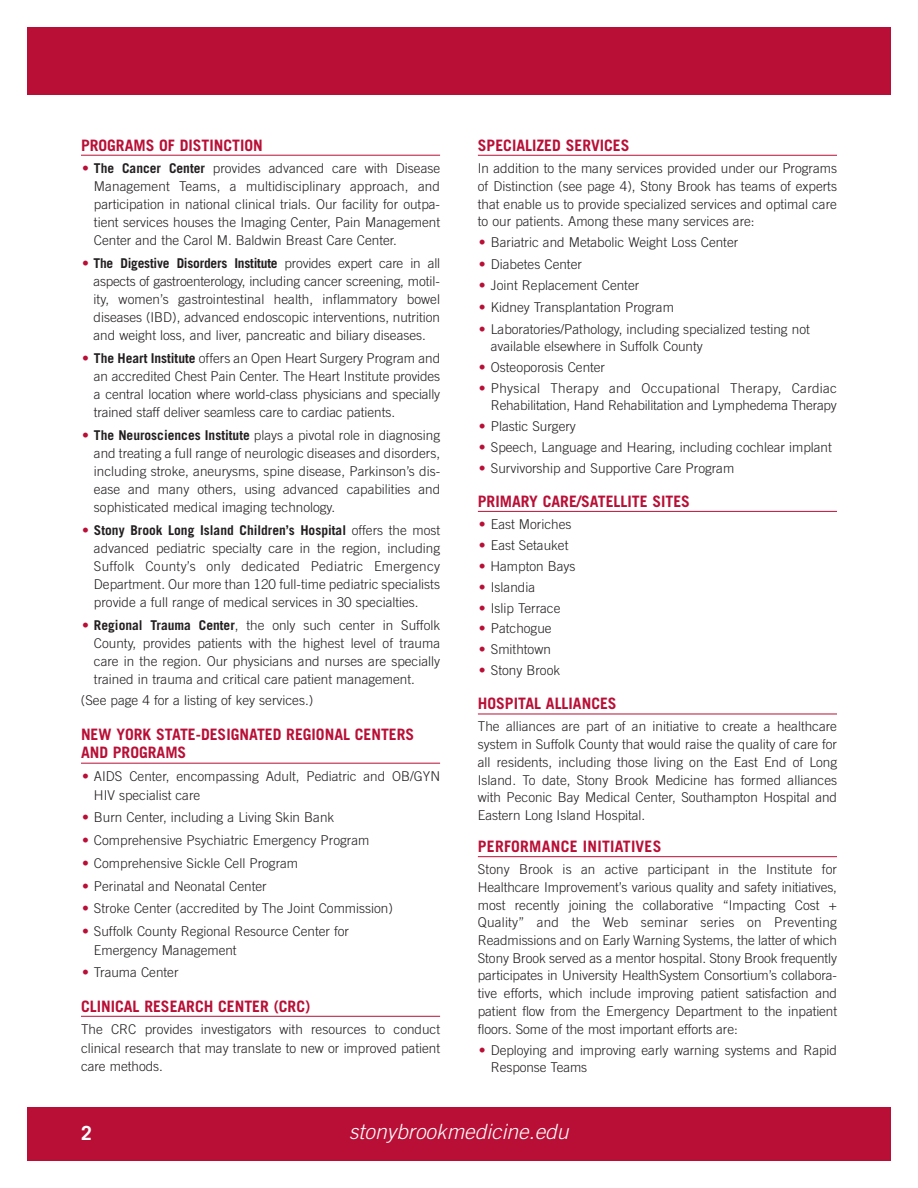
<style>
.page{position:relative;width:918px;height:1188px;background:#fff}
.page>*{position:absolute;margin:0;border:0;box-sizing:border-box;transform-origin:0 0}
.t1{font:italic 300 21px "Trade Gothic";color:#fff}
.t2{font:700 19.5px "Trade Gothic";color:#fff}
.t3{font:700 15.75px/18.5px "Trade Gothic";color:#b90f36}
.t4{font:300 13.5px/18.1px "Trade Gothic";color:#231f20;text-align:justify}
.s1{font-family:"Century Old Style";font-weight:400;color:#b90f36}
.s2{font-weight:700}
</style>
<div class="page">
<div style="left:27px;top:1107px;width:864px;height:54px;background:#b90f36"></div>
<div style="left:27px;top:27px;width:864px;height:67px;background:#b90f36"></div>
<hr style="left:81px;top:155px;width:359px;height:1px;background:#b90f36">
<hr style="left:81px;top:763px;width:359px;height:1px;background:#b90f36">
<hr style="left:81px;top:1016px;width:359px;height:1px;background:#b90f36">
<hr style="left:478px;top:155px;width:359px;height:1px;background:#b90f36">
<hr style="left:478px;top:511px;width:359px;height:1px;background:#b90f36">
<hr style="left:478px;top:714px;width:359px;height:1px;background:#b90f36">
<hr style="left:478px;top:856px;width:359px;height:1px;background:#b90f36">
<p class="t3" style="left:81px;top:137px;width:183px">PROGRAMS OF DISTINCTION</p>
<p class="t4" style="left:94px;top:160px;width:348px;text-indent:-13px"><span class="s1">•</span> <span class="s2">The Cancer Center</span> provides advanced care with Disease Management Teams, a multidisciplinary approach, and participation in national clinical trials. Our facility for outpa&shy;tient services houses the Imaging Center, Pain Management Center and the Carol M. Baldwin Breast Care Center.</p>
<p class="t4" style="left:94px;top:255px;width:348px;text-indent:-13px"><span class="s1">•</span> <span class="s2">The Digestive Disorders Institute</span> provides expert care in all aspects of gastroenterology, including cancer screening, motil&shy;ity, women’s gastrointestinal health, inflammatory bowel diseases (IBD), advanced endoscopic interventions, nutrition and weight loss, and liver, pancreatic and biliary diseases.</p>
<p class="t4" style="left:94px;top:350px;width:348px;text-indent:-13px"><span class="s1">•</span> <span class="s2">The Heart Institute</span> offers an Open Heart Surgery Program and an accredited Chest Pain Center. The Heart Institute provides a central location where world-class physicians and specially trained staff deliver seamless care to cardiac patients.</p>
<p class="t4" style="left:94px;top:427px;width:348px;text-indent:-13px"><span class="s1">•</span> <span class="s2">The Neurosciences Institute</span> plays a pivotal role in diagnosing and treating a full range of neurologic diseases and disorders, including stroke, aneurysms, spine disease, Parkinson’s dis&shy;ease and many others, using advanced capabilities and sophisticated medical imaging technology.</p>
<p class="t4" style="left:94px;top:522px;width:348px;text-indent:-13px"><span class="s1">•</span> <span class="s2">Stony Brook Long Island Children’s Hospital</span> offers the most advanced pediatric specialty care in the region, including Suffolk County’s only dedicated Pediatric Emergency Department. Our more than 120 full-time pediatric specialists provide a full range of medical services in 30 specialties.</p>
<p class="t4" style="left:94px;top:617px;width:348px;text-indent:-13px"><span class="s1">•</span> <span class="s2">Regional Trauma Center</span>, the only such center in Suffolk County, provides patients with the highest level of trauma care in the region. Our physicians and nurses are specially trained in trauma and critical care patient management.</p>
<p class="t4" style="left:81px;top:693px;width:234px">(See page 4 for a listing of key services.)</p>
<p class="t3" style="left:81px;top:727px;width:335px">NEW YORK STATE-DESIGNATED REGIONAL CENTERS<br>AND PROGRAMS</p>
<p class="t4" style="left:94px;top:768px;width:348px;text-indent:-13px"><span class="s1">•</span> AIDS Center, encompassing Adult, Pediatric and OB/GYN<br>HIV specialist care</p>
<p class="t4" style="left:81px;top:810px;width:255px"><span class="s1">•</span> Burn Center, including a Living Skin Bank</p>
<p class="t4" style="left:81px;top:832px;width:290px"><span class="s1">•</span> Comprehensive Psychiatric Emer gency Program</p>
<p class="t4" style="left:81px;top:855px;width:219px"><span class="s1">•</span> Comprehensive Sickle Cell Program</p>
<p class="t4" style="left:81px;top:878px;width:187px"><span class="s1">•</span> Perinatal and Neonatal Center</p>
<p class="t4" style="left:81px;top:901px;width:313px"><span class="s1">•</span> Stroke Center (accredited by The Joint Commission)</p>
<p class="t4" style="left:94px;top:923px;width:257px;text-indent:-13px"><span class="s1">•</span> Suffolk County Regional Resource Center for<br>Emergency Management</p>
<p class="t4" style="left:81px;top:964px;width:99px"><span class="s1">•</span> Trauma Center</p>
<p class="t3" style="left:81px;top:998px;width:231px">CLINICAL RESEARCH CENTER (CRC)</p>
<p class="t4" style="left:81px;top:1021px;width:361px">The CRC provides investigators with resources to conduct clinical research that may translate to new or improved patient care methods.</p>
<p class="t3" style="left:478px;top:137px;width:153px">SPECIALIZED SERVICES</p>
<p class="t4" style="left:478px;top:160px;width:361px">In addition to the many services provided under our Programs of Distinction (see page 4), Stony Brook has teams of experts that enable us to provide specialized services and optimal care to our patients. Among these many services are:</p>
<p class="t4" style="left:478px;top:234px;width:262px"><span class="s1">•</span> Bariatric and Metabolic Weight Loss Center</p>
<p class="t4" style="left:478px;top:256px;width:106px"><span class="s1">•</span> Diabetes Center</p>
<p class="t4" style="left:478px;top:278px;width:163px"><span class="s1">•</span> Joint Replacement Center</p>
<p class="t4" style="left:478px;top:299px;width:198px"><span class="s1">•</span> Kidney Transplantation Program</p>
<p class="t4" style="left:491px;top:321px;width:321px;line-height:17.2px;text-indent:-13px"><span class="s1">•</span> Laboratories/Pathology, including specialized testing not available elsewhere in Suffolk County</p>
<p class="t4" style="left:478px;top:359px;width:129px"><span class="s1">•</span> Osteoporosis Center</p>
<p class="t4" style="left:478px;top:381px;width:361px;line-height:16.8px;text-align:right"><span class="s1">•</span> Physical Therapy and Occupational Therapy, Cardiac<br>Rehabilitation, Hand Rehabilitation and Lymphedema Therapy</p>
<p class="t4" style="left:478px;top:418px;width:100px"><span class="s1">•</span> Plastic Surgery</p>
<p class="t4" style="left:478px;top:439px;width:355px"><span class="s1">•</span> Speech, Language and Hearing, including cochlear implant</p>
<p class="t4" style="left:478px;top:460px;width:258px"><span class="s1">•</span> Survivorship and Supportive Care Program</p>
<p class="t3" style="left:478px;top:493px;width:214px">PRIMARY CARE/SATELLITE SITES</p>
<p class="t4" style="left:478px;top:516px;width:95px"><span class="s1">•</span> East Moriches</p>
<p class="t4" style="left:478px;top:537px;width:92px"><span class="s1">•</span> East Setauket</p>
<p class="t4" style="left:478px;top:558px;width:99px"><span class="s1">•</span> Hampton Bays</p>
<p class="t4" style="left:478px;top:579px;width:59px"><span class="s1">•</span> Islandia</p>
<p class="t4" style="left:478px;top:600px;width:84px"><span class="s1">•</span> Islip Terrace</p>
<p class="t4" style="left:478px;top:621px;width:75px"><span class="s1">•</span> Patchogue</p>
<p class="t4" style="left:478px;top:642px;width:74px"><span class="s1">•</span> Smithtown</p>
<p class="t4" style="left:478px;top:662px;width:84px"><span class="s1">•</span> Stony Brook</p>
<p class="t3" style="left:478px;top:696px;width:140px">HOSPITAL ALLIANCES</p>
<p class="t4" style="left:478px;top:719px;width:361px;line-height:17.7px">The alliances are part of an initiative to create a healthcare system in Suffolk County that would raise the quality of care for all residents, including those living on the East End of Long Island. To date, Stony Brook Medicine has formed alliances with Peconic Bay Medical Center, Southampton Hospital and Eastern Long Island Hospital.</p>
<p class="t3" style="left:478px;top:839px;width:185px">PERFORMANCE INITIATIVES</p>
<p class="t4" style="left:478px;top:862px;width:361px;line-height:17.7px">Stony Brook is an active participant in the Institute for Healthcare Improvement’s various quality and safety initiatives, most recently joining the collaborative “Impacting Cost + Quality” and the Web seminar series on Preventing Readmissions and on Early Warning Systems, the latter of which Stony Brook served as a mentor hospital. Stony Brook frequently participates in University HealthSystem Consortium’s collabora&shy;tive efforts, which include improving patient satisfaction and patient flow from the Emergency Department to the inpatient floors. Some of the most important efforts are:</p>
<p class="t4" style="left:491px;top:1043px;width:348px;line-height:16.8px;text-indent:-13px"><span class="s1">•</span> Deploying and improving early warning systems and Rapid<br>Response Teams</p>
<h2 class="t2" style="left:81px;top:1126px;width:12px">2</h2>
<h1 class="t1" style="left:349px;top:1124px;width:225px">stonybrookmedicine.edu</h1>
</div>
